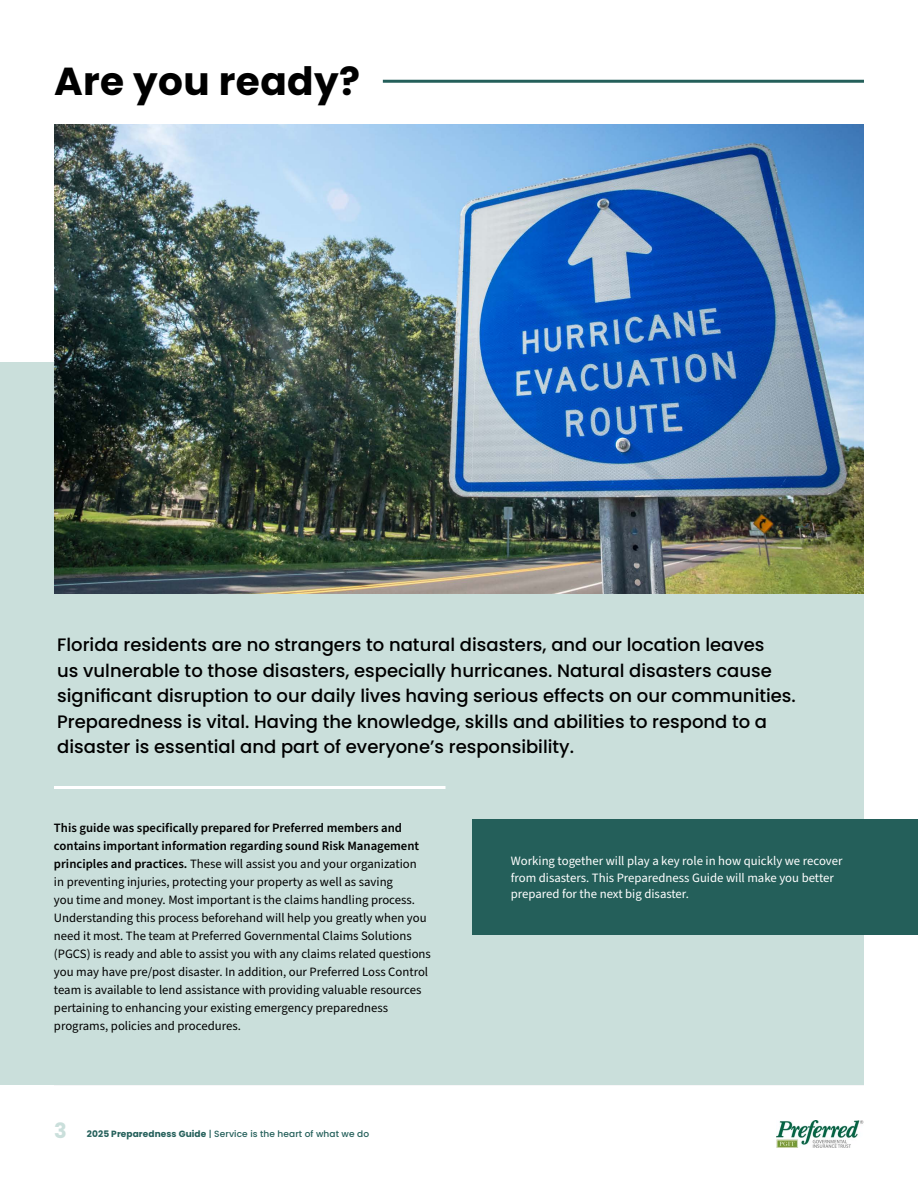
<style>
.page{position:relative;width:918px;height:1188px;background:#fff}
.page>*{position:absolute;margin:0;border:0;box-sizing:border-box;transform-origin:0 0}
.t1{font:700 39px "Poppins";letter-spacing:.01em;color:#000}
.t2{font:700 21px "Poppins";color:#cadfdb}
.t3{font:500 18px/25.5px "Poppins";color:#000}
.t4{font:12.75px/18px "Source Sans Pro";color:#000}
.t5{font:12.75px/16.5px "Source Sans Pro";color:#fff}
.t6{font:500 9px "Poppins";letter-spacing:.01em;color:#245f5a}
.s1{font-weight:600}
.s2{font-weight:700}
</style>
<div class="page">
<img style="left:776px;top:1120px;width:88px;height:28px">
<hr style="left:54px;top:1084px;width:810px;height:1px;background:#e6e7e8">
<hr style="left:383px;top:80px;width:481px;height:3px;background:#245f5a">
<div style="left:0;top:362px;width:864px;height:722px;background:#cadfdb"></div>
<img style="left:54px;top:124px;width:810px;height:470px">
<div style="left:472px;top:819px;width:446px;height:115px;background:#245f5a"></div>
<hr style="left:54px;top:786px;width:392px;height:3px;background:#fff">
<h1 class="t1" style="left:54px;top:59px;width:308px">Are you ready?</h1>
<p class="t3" style="left:57px;top:632px;width:740px">Florida residents are no strangers to natural disasters, and our location leaves<br>us vulnerable to those disasters, especially hurricanes. Natural disasters cause significant disruption to our daily lives having serious effects on our communities.<br>Preparedness is vital. Having the knowledge, skills and abilities to respond to a disaster is essential and part of everyone’s responsibility.</p>
<p class="t4" style="left:54px;top:819px;width:378px"><span class="s1">This guide was specifically prepared for Preferred members and contains important information regarding sound Risk Management principles and practices.</span> These will assist you and your organization<br>in preventing injuries, protecting your property as well as saving<br>you time and money. Most important is the claims handling process.<br>Understanding this process beforehand will help you greatly when you need it most. The team at Preferred Governmental Claims Solutions (PGCS) is ready and able to assist you with any claims related questions you may have pre/post disaster. In addition, our Preferred Loss Control team is available to lend assistance with providing valuable resources pertaining to enhancing your existing emergency preparedness programs, policies and procedures.</p>
<h2 class="t2" style="left:54px;top:1118px;width:14px">3</h2>
<p class="t6" style="left:87px;top:1128px;width:284px"><span class="s2">2025 Preparedness Guide</span> | Service is the heart of what we do</p>
<p class="t5" style="left:511px;top:853px;width:333px">Working together will play a key role in how quickly we recover from disasters. This Preparedness Guide will make you better prepared for the next big disaster.</p>
</div>
